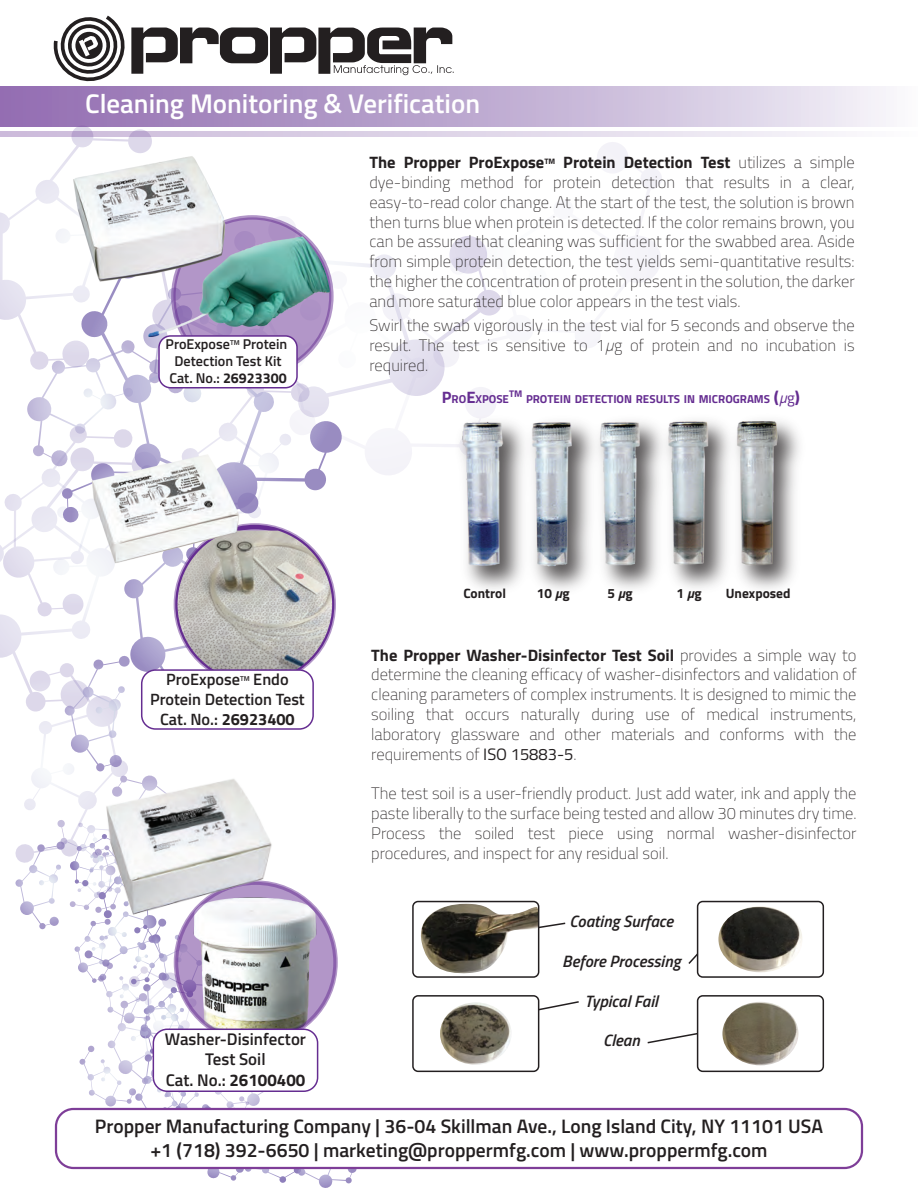
<style>
.page{position:relative;width:918px;height:1188px;background:#fff}
.page>*{position:absolute;margin:0;border:0;box-sizing:border-box;transform-origin:0 0}
.t1{font:600 27px "Titillium Web";color:#fff}
.t2{font:600 19.5px "Titillium Web";color:#231f20}
.t3{font:600 16.95px/20.2px "Titillium Web";color:#231f20;text-align:center}
.t4{font:100 16.5px/19.8px "Titillium Web";color:#231f20;text-align:justify}
.t5{font:700 16.5px "Titillium";color:#231f20}
.t6{font:italic 600 16.5px "Titillium Web";color:#231f20}
.t7{font:600 16.35px "Titillium Web";color:#231f20}
.t8{font:600 14.25px/17.1px "Titillium Web";color:#231f20;text-align:center}
.t9{font:700 13.5px "Titillium";color:#231f20}
.t10{font:700 11.55px "Titillium";color:#652d91}
.t11{font:700 9.6px "Titillium";color:#652d91}
.t12{font:600 7.05px "Titillium Web";color:#231f20}
.s1{font-weight:700}
.s2{font-family:"Titillium Web";font-weight:100}
.s3{font-style:italic}
.s4{font-size:16.5px}
.s5{font-weight:400;font-style:italic;font-size:15px}
.s6{font-weight:400;font-size:15px}
.s7{font-weight:400}
</style>
<div class="page">
<svg style="left:357px;top:255px;width:126px;height:220px"></svg>
<svg style="left:382px;top:142px;width:280px;height:225px"></svg>
<svg style="left:0;top:126px;width:357px;height:1062px"></svg>
<img style="left:141px;top:220px;width:190px;height:141px">
<div style="left:56px;top:1109px;width:806px;height:59px;background:#fff;border-radius:17px"></div>
<div style="left:55px;top:1108px;width:808px;height:61px;border:2px solid #7e3e98;border-radius:17px"></div>
<div style="left:0;top:86px;width:918px;height:40px;background:linear-gradient(to right,#8d67ad,#f2f1f7)"></div>
<svg style="left:0;top:131px;width:834px;height:5px;background:#ddd3e7"></svg>
<img style="left:421px;top:901px;width:118px;height:73px">
<div style="left:412px;top:901px;width:127px;height:77px;border:2px solid #231f20;border-radius:5px"></div>
<img style="left:718px;top:906px;width:84px;height:66px">
<div style="left:697px;top:901px;width:127px;height:77px;border:2px solid #231f20;border-radius:5px"></div>
<img style="left:722px;top:1002px;width:76px;height:63px">
<div style="left:697px;top:995px;width:127px;height:77px;border:2px solid #231f20;border-radius:5px"></div>
<img style="left:440px;top:1002px;width:71px;height:63px">
<div style="left:412px;top:995px;width:127px;height:77px;border:2px solid #231f20;border-radius:5px"></div>
<svg style="left:537px;top:922px;width:29px;height:7px"></svg>
<svg style="left:688px;top:952px;width:12px;height:14px"></svg>
<svg style="left:537px;top:1000px;width:42px;height:11px"></svg>
<svg style="left:647px;top:1032px;width:52px;height:12px"></svg>
<svg style="left:53px;top:15px;width:401px;height:67px"></svg>
<img style="left:56px;top:148px;width:193px;height:138px">
<div style="left:159px;top:336px;width:138px;height:52px;background:#fff;border-radius:12px"></div>
<div style="left:158px;top:335px;width:140px;height:53px;border:2px solid #652d91;border-radius:12px"></div>
<img style="left:178px;top:531px;width:154px;height:151px">
<img style="left:80px;top:446px;width:170px;height:122px">
<div style="left:142px;top:670px;width:171px;height:59px;background:#fff;border-radius:14px"></div>
<div style="left:141px;top:669px;width:173px;height:61px;border:2px solid #652d91;border-radius:14px"></div>
<img style="left:176px;top:883px;width:160px;height:159px;border-radius:80px">
<div style="left:153px;top:1029px;width:165px;height:62px;background:#fff;border-radius:14px"></div>
<div style="left:153px;top:1029px;width:165px;height:63px;border:2px solid #652d91;border-radius:14px"></div>
<img style="left:77px;top:767px;width:217px;height:159px">
<img style="left:431px;top:388px;width:368px;height:202px">
<h1 class="t1" style="left:85px;top:84px;width:397px">Cleaning Monitoring &amp; Verification</h1>
<p class="t8" style="left:166px;top:335px;width:123px">ProExpose<sup>TM</sup> Protein<br>Detection Test Kit<br>Cat. No.: <span class="s1">26923300</span></p>
<p class="t5" style="left:369px;top:150px;width:487px">The Propper ProExpose<sup>TM</sup> Protein Detection Test <span class="s2">utilizes a simple</span></p>
<p class="t4" style="left:369px;top:171px;width:487px">dye-binding method for protein detection that results in a clear, easy-to-read color change. At the start of the test, the solution is brown then turns blue when protein is detected. If the color remains brown, you can be assured that cleaning was sufficient for the swabbed area. Aside from simple protein detection, the test yields semi-quantitative results: the higher the concentration of protein present in the solution, the darker and more saturated blue color appears in the test vials.</p>
<p class="t4" style="left:369px;top:315px;width:487px">Swirl the swab vigorously in the test vial for 5 seconds and observe the result. The test is sensitive to 1<span class="s3">µ</span>g of protein and no incubation is required.</p>
<p class="t10" style="left:442px;top:390px;width:69px"><span class="s4">P</span>RO<span class="s4">E</span>XPOSE</p>
<p class="t11" style="left:509px;top:386px;width:15px">TM</p>
<p class="t10" style="left:526px;top:390px;width:276px">PROTEIN DETECTION RESULTS IN MICROGRAMS <span class="s4">(</span><span class="s5">µ</span><span class="s6">g</span><span class="s4">)</span></p>
<p class="t7" style="left:166px;top:667px;width:75px">ProExpose</p>
<p class="t12" style="left:240px;top:674px;width:11px">TM</p>
<p class="t7" style="left:253px;top:667px;width:37px">Endo</p>
<p class="t7" style="left:150px;top:687px;width:156px">Protein Detection Test</p>
<p class="t7" style="left:160px;top:707px;width:136px">Cat. No.: <span class="s1">26923400</span></p>
<p class="t3" style="left:165px;top:1028px;width:143px">Washer-Disinfector<br>Test Soil<br>Cat. No.: <span class="s1">26100400</span></p>
<p class="t9" style="left:463px;top:583px;width:44px">Control</p>
<p class="t9" style="left:537px;top:583px;width:34px">10 <span class="s3">µ</span>g</p>
<p class="t9" style="left:607px;top:583px;width:27px">5 <span class="s3">µ</span>g</p>
<p class="t9" style="left:676px;top:583px;width:27px">1 <span class="s3">µ</span>g</p>
<p class="t9" style="left:726px;top:583px;width:66px">Unexposed</p>
<p class="t5" style="left:371px;top:642px;width:487px">The Propper Washer-Disinfector Test Soil <span class="s2">provides a simple way to</span></p>
<p class="t4" style="left:371px;top:664px;width:487px">determine the cleaning efficacy of washer-disinfectors and validation of cleaning parameters of complex instruments. It is designed to mimic the soiling that occurs naturally during use of medical instruments, laboratory glassware and other materials and conforms with the requirements of <span class="s7">ISO 15883-5</span>.</p>
<p class="t4" style="left:371px;top:783px;width:487px">The test soil is a user-friendly product. Just add water, ink and apply the paste liberally to the surface being tested and allow 30 minutes dry time.<br>Process the soiled test piece using normal washer-disinfector procedures, and inspect for any residual soil.</p>
<p class="t6" style="left:570px;top:909px;width:105px">Coating Surface</p>
<p class="t6" style="left:562px;top:949px;width:120px">Before Processing</p>
<p class="t6" style="left:585px;top:988px;width:75px">Typical Fail</p>
<p class="t6" style="left:603px;top:1028px;width:38px">Clean</p>
<p class="t2" style="left:95px;top:1111px;width:730px">Propper Manufacturing Company | 36-04 Skillman Ave., Long Island City, NY 11101 USA</p>
<p class="t2" style="left:150px;top:1135px;width:619px">+1 (718) 392-6650 | marketing@proppermfg.com | www.proppermfg.com</p>
</div>
